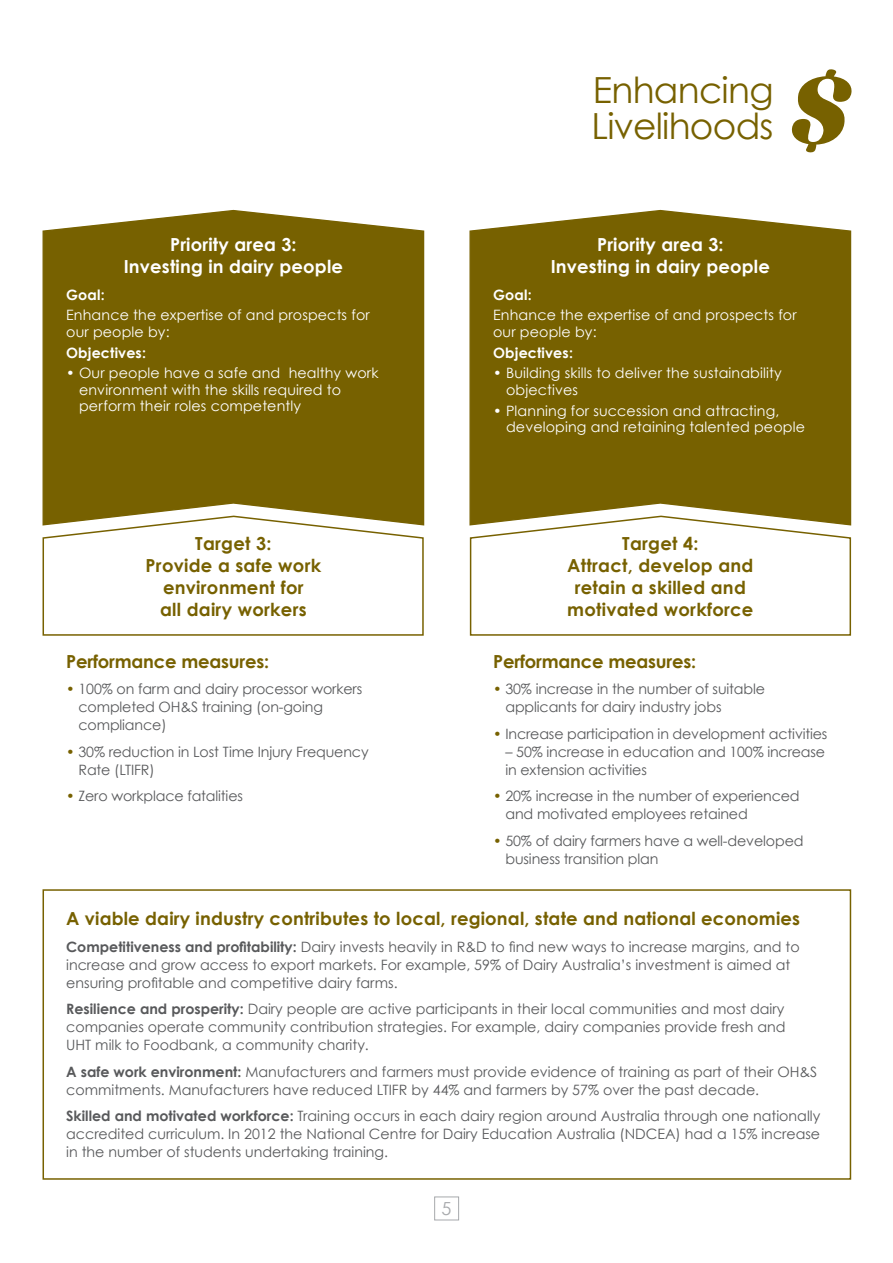
<style>
.page{position:relative;width:893px;height:1263px;background:#fff}
.page>*{position:absolute;margin:0;border:0;box-sizing:border-box;transform-origin:0 0}
.t1{font:36px/36px "Century Gothic";letter-spacing:-.02em;color:#776100}
.t2{font:700 18px/22.2px "Century Gothic";letter-spacing:.01em;color:#776100;text-align:center}
.t3{font:700 18px/22.2px "Century Gothic";letter-spacing:.01em;color:#fff;text-align:center}
.t4{font:700 18px "Century Gothic";letter-spacing:-.01em;color:#776100}
.t5{font:18px "Century Gothic";color:#a7a9ac}
.t6{font:14.25px/18px "Century Gothic";letter-spacing:-.01em;color:#58595b}
.t7{font:14.25px/16.5px "Century Gothic";letter-spacing:.01em;color:#fff}
.t8{font:700 14.25px "Century Gothic";letter-spacing:.01em;color:#fff}
.s1{color:#776100}
.s2{font-weight:700}
</style>
<div class="page">
<div style="left:434px;top:1196px;width:25px;height:24px;background:#fff;border:1px solid #a7a9ac"></div>
<div style="left:42px;top:209px;width:383px;height:317px;background:#776100"></div>
<div style="left:469px;top:209px;width:383px;height:306px;background:#776100"></div>
<div style="left:43px;top:889px;width:808px;height:291px;border:2px solid #776100"></div>
<svg style="left:791px;top:69px;width:61px;height:84px"></svg>
<svg style="left:42px;top:515px;width:382px;height:121px"></svg>
<svg style="left:469px;top:515px;width:383px;height:121px"></svg>
<h1 class="t1" style="left:591px;top:72px;width:184px">Enhancing<br>Livelihoods</h1>
<p class="t3" style="left:124px;top:233px;width:221px">Priority area 3:<br>Investing in dairy people</p>
<p class="t3" style="left:551px;top:233px;width:221px">Priority area 3:<br>Investing in dairy people</p>
<p class="t8" style="left:66px;top:285px;width:40px">Goal:</p>
<p class="t7" style="left:66px;top:307px;width:305px">Enhance the expertise of and prospects for our people by:</p>
<p class="t8" style="left:66px;top:343px;width:81px">Objectives:</p>
<p class="t7" style="left:79px;top:365px;width:301px;text-indent:-13px">• Our people have a safe and healthy work environment with the skills required to perform their roles competently</p>
<p class="t8" style="left:493px;top:285px;width:40px">Goal:</p>
<p class="t7" style="left:493px;top:307px;width:305px">Enhance the expertise of and prospects for our people by:</p>
<p class="t8" style="left:493px;top:343px;width:81px">Objectives:</p>
<p class="t7" style="left:506px;top:365px;width:277px;text-indent:-13px">• Building skills to deliver the sustainability objectives</p>
<p class="t7" style="left:506px;top:402px;width:300px;text-indent:-13px">• Planning for succession and attracting, developing and retaining talented people</p>
<p class="t2" style="left:146px;top:531px;width:177px">Target 3:<br>Provide a safe work environment for<br>all dairy workers</p>
<p class="t2" style="left:567px;top:531px;width:188px">Target 4:<br>Attract, develop and retain a skilled and motivated workforce</p>
<p class="t4" style="left:66px;top:650px;width:205px">Performance measures:</p>
<p class="t6" style="left:79px;top:680px;width:285px;text-indent:-12px"><span class="s1">•</span> 100% on farm and dairy processor workers completed OH&amp;S training (on-going compliance)</p>
<p class="t6" style="left:79px;top:742px;width:292px;text-indent:-12px"><span class="s1">•</span> 30% reduction in Lost Time Injury Frequency<br>Rate (LTIFR)</p>
<p class="t6" style="left:66px;top:787px;width:178px"><span class="s1">•</span> Zero workplace fatalities</p>
<p class="t4" style="left:493px;top:650px;width:205px">Performance measures:</p>
<p class="t6" style="left:505px;top:680px;width:261px;text-indent:-12px"><span class="s1">•</span> 30% increase in the number of suitable applicants for dairy industry jobs</p>
<p class="t6" style="left:493px;top:724px;width:336px"><span class="s1">•</span> Increase participation in development activities</p>
<p class="t6" style="left:505px;top:742px;width:321px">– 50% increase in education and 100% increase in extension activities</p>
<p class="t6" style="left:505px;top:787px;width:296px;text-indent:-12px"><span class="s1">•</span> 20% increase in the number of experienced and motivated employees retained</p>
<p class="t6" style="left:505px;top:831px;width:300px;text-indent:-12px"><span class="s1">•</span> 50% of dairy farmers have a well-developed business transition plan</p>
<p class="t2" style="left:66px;top:907px;width:735px">A viable dairy industry contributes to local, regional, state and national economies</p>
<p class="t6" style="left:66px;top:937px;width:735px"><span class="s2">Competitiveness and profitability:</span> Dairy invests heavily in R&amp;D to find new ways to increase margins, and to increase and grow access to export markets. For example, 59% of Dairy Australia’s investment is aimed at ensuring profitable and competitive dairy farms.</p>
<p class="t6" style="left:66px;top:1000px;width:721px;text-align:justify"><span class="s2">Resilience and prosperity:</span> Dairy people are active participants in their local communities and most dairy companies operate community contribution strategies. For example, dairy companies provide fresh and UHT milk to Foodbank, a community charity.</p>
<p class="t6" style="left:66px;top:1062px;width:753px"><span class="s2">A safe work environment:</span> Manufacturers and farmers must provide evidence of training as part of their OH&amp;S commitments. Manufacturers have reduced LTIFR by 44% and farmers by 57% over the past decade.</p>
<p class="t6" style="left:66px;top:1107px;width:756px;text-align:justify"><span class="s2">Skilled and motivated workforce:</span> Training occurs in each dairy region around Australia through one nationally accredited curriculum. In 2012 the National Centre for Dairy Education Australia (NDCEA) had a 15% increase in the number of students undertaking training.</p>
<p class="t5" style="left:441px;top:1197px;width:11px">5</p>
</div>
